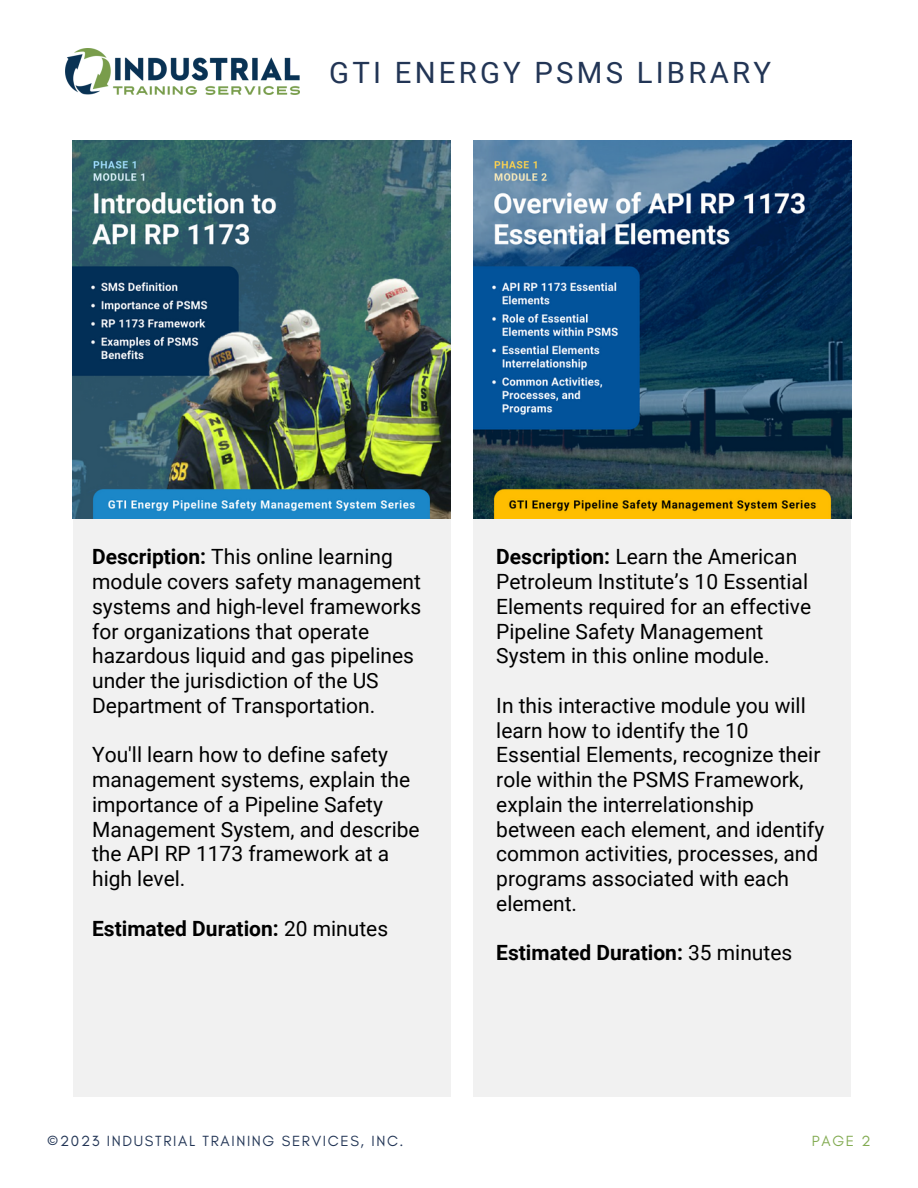
<style>
.page{position:relative;width:918px;height:1188px;background:#fff}
.page>*{position:absolute;margin:0;border:0;box-sizing:border-box;transform-origin:0 0}
.t1{font:29.4px "Roboto";letter-spacing:.11em;color:#223555}
.t2{font:21px/24.8px "Roboto";color:#000}
.t3{font:700 21px "Roboto";color:#000}
.t4{font:15px "Glacial Indifference";letter-spacing:.11em;color:#223555}
.t5{font:15px "Glacial Indifference";color:#82ab51}
.s1{font-weight:700}
.s2{font-weight:400}
</style>
<div class="page">
<img style="left:65px;top:49px;width:234px;height:46px">
<div style="left:473px;top:474px;width:378px;height:622px;background:#f1f1f1"></div>
<div style="left:73px;top:474px;width:378px;height:622px;background:#f1f1f1"></div>
<img style="left:73px;top:140px;width:378px;height:378px">
<img style="left:473px;top:140px;width:378px;height:378px">
<h2 class="t1" style="left:329px;top:56px;width:443px">GTI ENERGY PSMS LIBRARY</h2>
<p class="t2" style="left:92px;top:545px;width:331px"><span class="s1">Description:</span> This online learning module covers safety management systems and high-level frameworks for organizations that operate hazardous liquid and gas pipelines under the jurisdiction of the US Department of Transportation.</p>
<h2 class="t2" style="left:92px;top:743px;width:329px">You'll learn how to define safety management systems, explain the importance of a Pipeline Safety<br>Management System, and describe the API RP 1173 framework at a high level.</h2>
<h2 class="t3" style="left:92px;top:916px;width:298px">Estimated Duration: <span class="s2">20 minutes</span></h2>
<h2 class="t2" style="left:496px;top:545px;width:316px"><span class="s1">Description:</span> Learn the American<br>Petroleum Institute’s 10 Essential<br>Elements required for an effective<br>Pipeline Safety Management<br>System in this online module.</h2>
<p class="t2" style="left:496px;top:693px;width:330px">In this interactive module you will learn how to identify the 10<br>Essential Elements, recognize their role within the PSMS Framework, explain the interrelationship between each element, and identify common activities, processes, and programs associated with each element.</p>
<p class="t3" style="left:496px;top:941px;width:298px">Estimated Duration: <span class="s2">35 minutes</span></p>
<h2 class="t4" style="left:47px;top:1131px;width:358px">©2023 INDUSTRIAL TRAINING SERVICES, INC.</h2>
<h2 class="t5" style="left:812px;top:1131px;width:60px">PAGE 2</h2>
</div>
